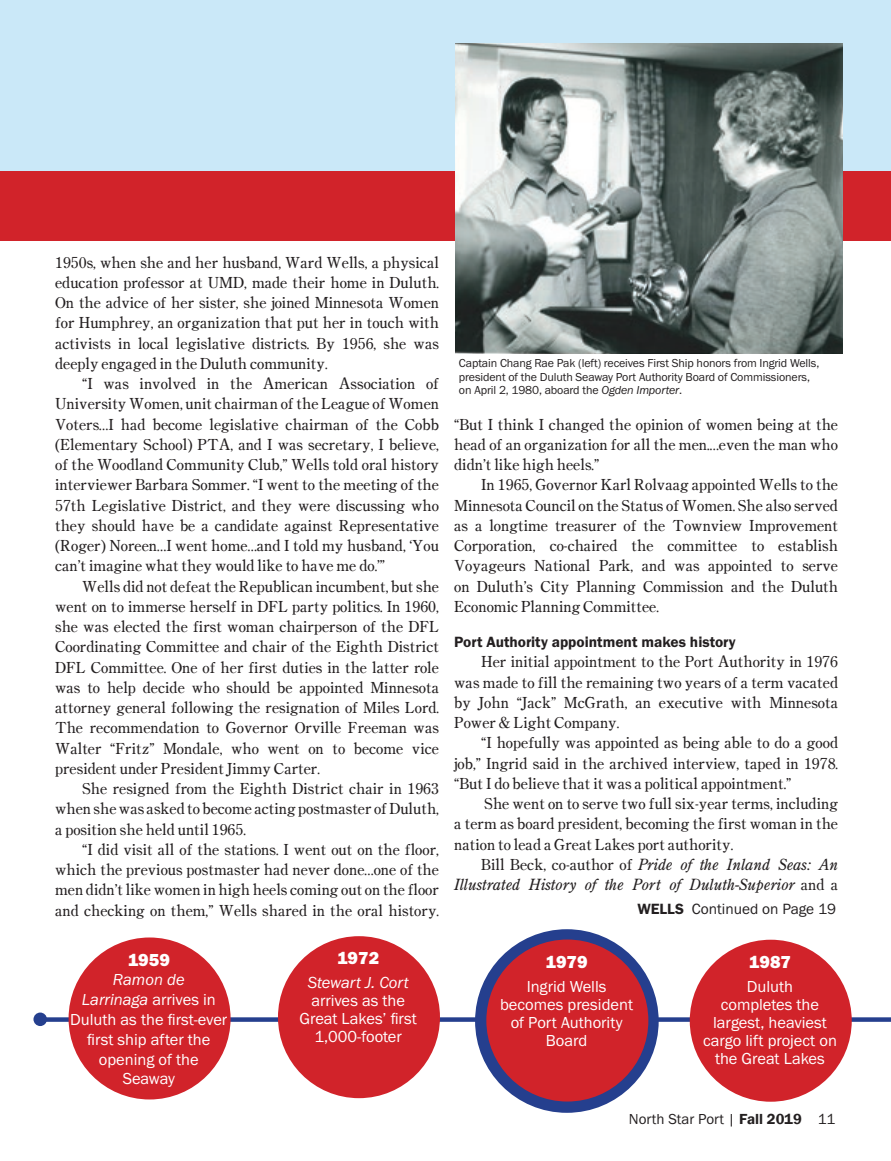
<style>
.page{position:relative;width:891px;height:1161px;background:#fff}
.page>*{position:absolute;margin:0;border:0;box-sizing:border-box;transform-origin:0 0}
.t1{font:18px "Franklin Gothic URW Hea";color:#fff}
.t2{font:16.5px/19.8px "Franklin Gothic URW Boo";color:#fff;text-align:center}
.t3{font:16.5px "Franklin Gothic URW Boo Ita";color:#fff}
.Body_Paragraph_Summe{font:15.3px/20.2px "Century Oldstyle ICG";color:#231f20;text-align:justify}
.Body_Paragraph_Summe-2{font:italic 15.3px/20.2px "Century Old Style Std";color:#231f20;text-align:right}
.Body_Paragraph_Summe-3{font:15.3px "Franklin Gothic URW Dem";color:#231f20}
.t4{font:15.3px "Franklin Gothic URW Boo";color:#231f20}
.t5{font:15px "Franklin Gothic URW Boo";color:#231f20}
.bylines{font:12px "Franklin Gothic URW Boo";letter-spacing:-.01em;color:#231f20}
.s1{font-family:"Franklin Gothic URW Boo Ita"}
.s2{font-family:"Century Oldstyle ICG";font-style:normal}
.s3{font-family:"Franklin Gothic URW Dem"}
.s4{font-family:"Franklin Gothic";font-weight:600}
</style>
<div class="page">
<div style="left:0;top:0;width:891px;height:209px;background:#cae8f8"></div>
<div style="left:0;top:172px;width:891px;height:69px;background:#d1232a"></div>
<div style="left:475px;top:929px;width:184px;height:184px;background:#253f8e;border-radius:50%"></div>
<div style="left:39px;top:1017px;width:852px;height:5px;background:#253f8e"></div>
<div style="left:486px;top:940px;width:162px;height:162px;background:#d1232a;border-radius:50%"></div>
<div style="left:690px;top:940px;width:162px;height:162px;background:#d1232a;border-radius:50%"></div>
<div style="left:69px;top:938px;width:162px;height:162px;background:#d1232a;border-radius:50%"></div>
<div style="left:278px;top:936px;width:162px;height:162px;background:#d1232a;border-radius:50%"></div>
<div style="left:33px;top:1013px;width:14px;height:13px;background:#253f8e;border-radius:50%"></div>
<img style="left:456px;top:43px;width:386px;height:311px">
<p class="Body_Paragraph_Summe" style="left:55px;top:252px;width:385px">1950s, when she and her husband, Ward Wells, a physical education professor at UMD, made their home in Duluth.<br>On the advice of her sister, she joined Minnesota Women for Humphrey, an organization that put her in touch with activists in local legislative districts. By 1956, she was deeply engaged in the Duluth community.</p>
<p class="Body_Paragraph_Summe" style="left:55px;top:373px;width:385px;text-indent:27px">“I was involved in the American Association of University Women, unit chairman of the League of Women Voters…I had become legislative chairman of the Cobb (Elementary School) PTA, and I was secretary, I believe, of the Woodland Community Club,” Wells told oral history interviewer Barbara Sommer. “I went to the meeting of the 57th Legislative District, and they were discussing who they should have be a candidate against Representative (Roger) Noreen…I went home…and I told my husband, ‘You can’t imagine what they would like to have me do.’”</p>
<p class="Body_Paragraph_Summe" style="left:55px;top:576px;width:385px;text-indent:27px">Wells did not defeat the Republican incumbent, but she went on to immerse herself in DFL party politics. In 1960, she was elected the first woman chairperson of the DFL Coordinating Committee and chair of the Eighth District DFL Committee. One of her first duties in the latter role was to help decide who should be appointed Minnesota attorney general following the resignation of Miles Lord.<br>The recommendation to Governor Orville Freeman was Walter “Fritz” Mondale, who went on to become vice president under President Jimmy Carter.</p>
<p class="Body_Paragraph_Summe" style="left:55px;top:778px;width:385px;text-indent:27px">She resigned from the Eighth District chair in 1963 when she was asked to become acting postmaster of Duluth, a position she held until 1965.</p>
<p class="Body_Paragraph_Summe" style="left:55px;top:839px;width:385px;text-indent:27px">“I did visit all of the stations. I went out on the floor, which the previous postmaster had never done…one of the men didn’t like women in high heels coming out on the floor and checking on them,” Wells shared in the oral history.</p>
<p class="t1" style="left:128px;top:948px;width:44px">1959</p>
<p class="t3" style="left:113px;top:970px;width:73px">Ramon de</p>
<p class="t2" style="left:70px;top:990px;width:159px"><span class="s1">Larrinaga</span> arrives in<br>Duluth as the first-ever first ship after the opening of the<br>Seaway</p>
<p class="t1" style="left:337px;top:947px;width:44px">1972</p>
<p class="t3" style="left:308px;top:972px;width:103px">Stewart J. Cort</p>
<p class="t2" style="left:311px;top:991px;width:95px">arrives as the</p>
<p class="t2" style="left:299px;top:1009px;width:119px;line-height:18px">Great Lakes’ first<br>1,000-footer</p>
<p class="bylines" style="left:459px;top:356px;width:362px">Captain Chang Rae Pak (left) receives First Ship honors from Ingrid Wells,</p>
<p class="bylines" style="left:459px;top:369px;width:353px">president of the Duluth Seaway Port Authority Board of Commissioners,</p>
<p class="bylines" style="left:459px;top:383px;width:225px">on April 2, 1980, aboard the <span class="s1">Ogden Importer</span>.</p>
<p class="Body_Paragraph_Summe" style="left:454px;top:414px;width:385px">“But I think I changed the opinion of women being at the head of an organization for all the men.…even the man who didn’t like high heels.”</p>
<p class="Body_Paragraph_Summe" style="left:454px;top:474px;width:385px;text-indent:27px">In 1965, Governor Karl Rolvaag appointed Wells to the Minnesota Council on the Status of Women. She also served as a longtime treasurer of the Townview Improvement Corporation, co-chaired the committee to establish Voyageurs National Park, and was appointed to serve on Duluth’s City Planning Commission and the Duluth Economic Planning Committee.</p>
<p class="Body_Paragraph_Summe-3" style="left:454px;top:633px;width:283px">Port Authority appointment makes history</p>
<p class="Body_Paragraph_Summe" style="left:454px;top:651px;width:385px;text-indent:27px">Her initial appointment to the Port Authority in 1976 was made to fill the remaining two years of a term vacated by John “Jack” McGrath, an executive with Minnesota Power &amp; Light Company.</p>
<p class="Body_Paragraph_Summe" style="left:454px;top:732px;width:385px;text-indent:27px">“I hopefully was appointed as being able to do a good job,” Ingrid said in the archived interview, taped in 1978. “But I do believe that it was a political appointment.”</p>
<p class="Body_Paragraph_Summe" style="left:454px;top:793px;width:385px;text-indent:30px">She went on to serve two full six-year terms, including a term as board president, becoming the first woman in the nation to lead a Great Lakes port authority.</p>
<p class="Body_Paragraph_Summe-2" style="left:454px;top:854px;width:385px"><span class="s2">Bill Beck, co-author of</span> Pride of the Inland Seas: An<br>Illustrated History of the Port of Duluth-Superior <span class="s2">and a</span></p>
<p class="t4" style="left:637px;top:899px;width:200px"><span class="s3">WELLS</span> Continued on Page 19</p>
<p class="t1" style="left:545px;top:950px;width:44px">1979</p>
<p class="t2" style="left:527px;top:976px;width:81px">Ingrid Wells</p>
<p class="t2" style="left:500px;top:994px;width:135px">becomes president</p>
<p class="t2" style="left:511px;top:1012px;width:113px">of Port Authority</p>
<p class="t2" style="left:546px;top:1030px;width:43px">Board</p>
<p class="t1" style="left:749px;top:950px;width:44px">1987</p>
<p class="t2" style="left:747px;top:976px;width:48px">Duluth</p>
<p class="t2" style="left:721px;top:994px;width:100px">completes the</p>
<p class="t2" style="left:713px;top:1012px;width:115px">largest, heaviest</p>
<p class="t2" style="left:703px;top:1031px;width:135px;line-height:18px">cargo lift project on the Great Lakes</p>
<p class="t5" style="left:629px;top:1110px;width:208px">North Star Port | <span class="s4">Fall 2019</span> 11</p>
</div>
